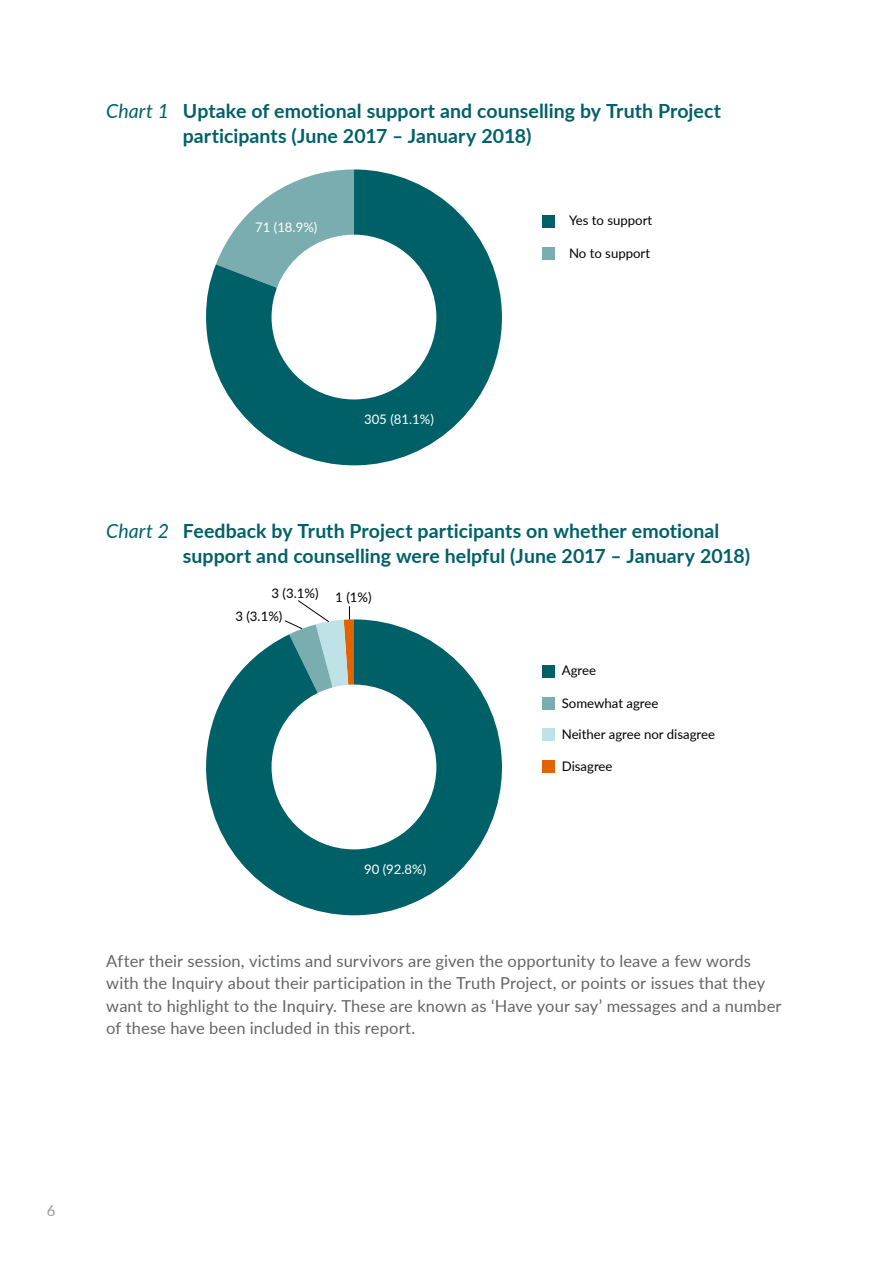
<style>
.page{position:relative;width:893px;height:1263px;background:#fff}
.page>*{position:absolute;margin:0;border:0;box-sizing:border-box;transform-origin:0 0}
.Table_Chart_Head{font:700 19.5px/25.5px "Lato";letter-spacing:.005em;color:#006068}
.Body_Copy_Fullout{font:16.5px/22.5px "Lato";letter-spacing:.005em;color:#646665}
.t1{font:15px "Lato";color:#999}
.t2{font:13.2px "Lato";color:#000}
.t3{font:13.2px "Lato";color:#fff}
.s1{font-weight:400;font-style:italic}
</style>
<div class="page">
<svg style="left:206px;top:169px;width:296px;height:296px;fill:#006068"></svg>
<div style="left:272px;top:235px;width:164px;height:164px;background:#fff;border-radius:50%"></div>
<div style="left:542px;top:215px;width:13px;height:13px;background:#006068"></div>
<div style="left:542px;top:247px;width:13px;height:12px;background:#79adaf"></div>
<svg style="left:206px;top:619px;width:296px;height:296px;fill:#006068"></svg>
<div style="left:272px;top:685px;width:164px;height:164px;background:#fff;border-radius:50%"></div>
<div style="left:542px;top:665px;width:13px;height:13px;background:#006068"></div>
<div style="left:542px;top:697px;width:13px;height:12px;background:#79adaf"></div>
<div style="left:542px;top:728px;width:13px;height:13px;background:#bee2e5"></div>
<div style="left:542px;top:760px;width:13px;height:13px;background:#e26304"></div>
<svg style="left:284px;top:600px;width:70px;height:124px"></svg>
<h2 class="Table_Chart_Head" style="left:183px;top:97px;width:540px;text-indent:-77px"><span class="s1">Chart 1</span> Uptake of emotional support and counselling by Truth Project participants (June 2017 ‒ January 2018)</h2>
<p class="t3" style="left:255px;top:218px;width:64px">71 (18.9%)</p>
<p class="t3" style="left:364px;top:410px;width:72px">305 (81.1%)</p>
<p class="t2" style="left:569px;top:211px;width:85px">Yes to support</p>
<p class="t2" style="left:569px;top:243px;width:83px">No to support</p>
<h3 class="Table_Chart_Head" style="left:183px;top:517px;width:569px;text-indent:-77px"><span class="s1">Chart 2</span> Feedback by Truth Project participants on whether emotional support and counselling were helpful (June 2017 ‒ January 2018)</h3>
<p class="t2" style="left:272px;top:583px;width:49px">3 (3.1%)</p>
<p class="t2" style="left:335px;top:588px;width:38px">1 (1%)</p>
<p class="t2" style="left:235px;top:606px;width:49px">3 (3.1%)</p>
<p class="t3" style="left:364px;top:860px;width:64px">90 (92.8%)</p>
<p class="t2" style="left:562px;top:661px;width:36px">Agree</p>
<p class="t2" style="left:562px;top:693px;width:98px">Somewhat agree</p>
<p class="t2" style="left:562px;top:724px;width:155px">Neither agree nor disagree</p>
<p class="t2" style="left:562px;top:757px;width:52px">Disagree</p>
<p class="Body_Copy_Fullout" style="left:106px;top:949px;width:677px">After their session, victims and survivors are given the opportunity to leave a few words with the Inquiry about their participation in the Truth Project, or points or issues that they want to highlight to the Inquiry. These are known as ‘Have your say’ messages and a number of these have been included in this report.</p>
<p class="t1" style="left:47px;top:1200px;width:10px">6</p>
</div>
